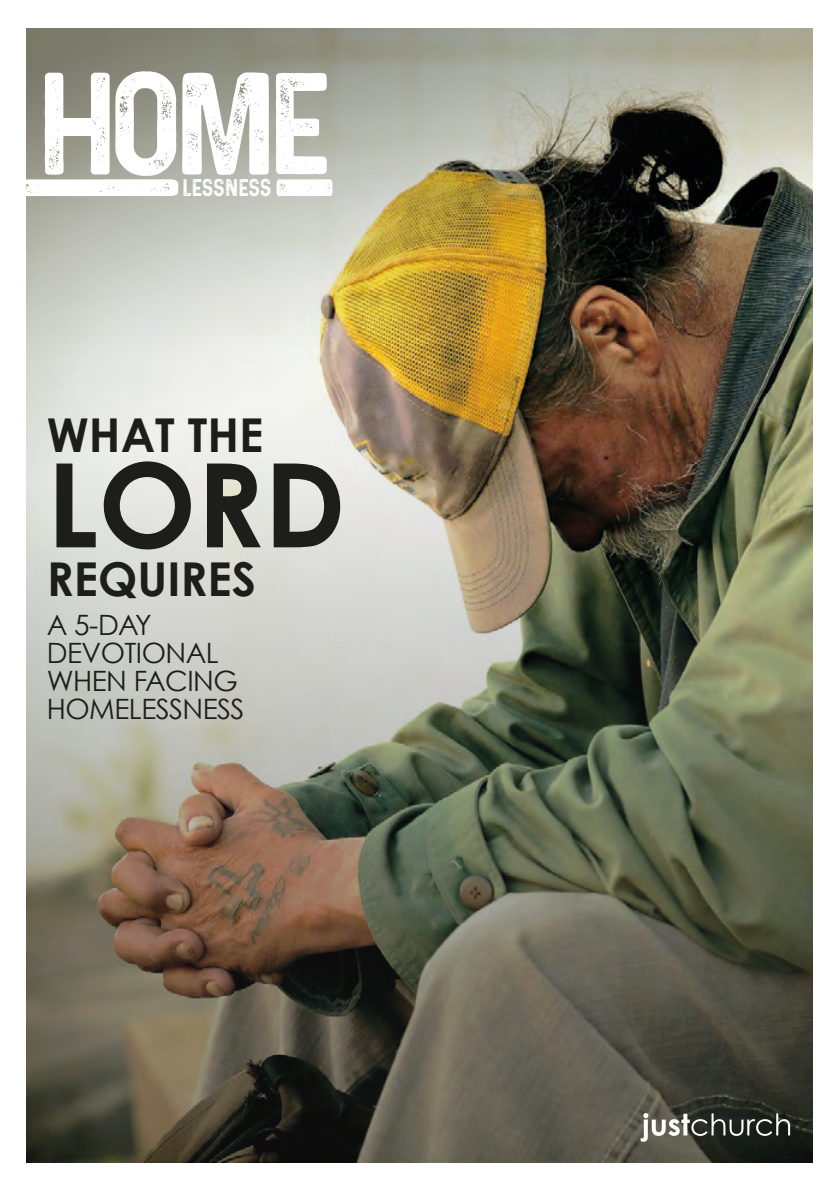
<style>
.page{position:relative;width:840px;height:1191px;background:#fff}
.page>*{position:absolute;margin:0;border:0;box-sizing:border-box;transform-origin:0 0}
.t1{font:700 116.6px "Century Gothic";color:#1d1d1b}
.t2{font:115.8px "Prequel Demo";color:#fff}
.t3{font:700 46.6px "Century Gothic";color:#1d1d1b}
.t4{font:28px/28px "Century Gothic";letter-spacing:-.02em;color:#1d1d1b}
.t5{font:19.4px "Prequel Demo";letter-spacing:-.05em;color:#fff}
</style>
<div class="page">
<svg style="left:26px;top:28px;width:785px;height:131px;background:#9c9d8f"></svg>
<img style="left:26px;top:159px;width:785px;height:1003px">
<svg style="left:26px;top:179px;width:152px;height:17px"></svg>
<svg style="left:276px;top:179px;width:56px;height:17px"></svg>
<svg style="left:640px;top:1113px;width:149px;height:28px;background:#5c5f58"></svg>
<h2 class="t2" style="left:35px;top:46px;width:298px">HOME</h2>
<p class="t5" style="left:182px;top:175px;width:91px">LESSNESS</p>
<h3 class="t3" style="left:47px;top:406px;width:218px">WHAT THE</h3>
<h1 class="t1" style="left:47px;top:431px;width:300px">LORD</h1>
<h3 class="t3" style="left:47px;top:549px;width:210px">REQUIRES</h3>
<p class="t4" style="left:47px;top:610px;width:199px">A 5-DAY<br>DEVOTIONAL<br>WHEN FACING<br>HOMELESSNESS</p>
</div>
